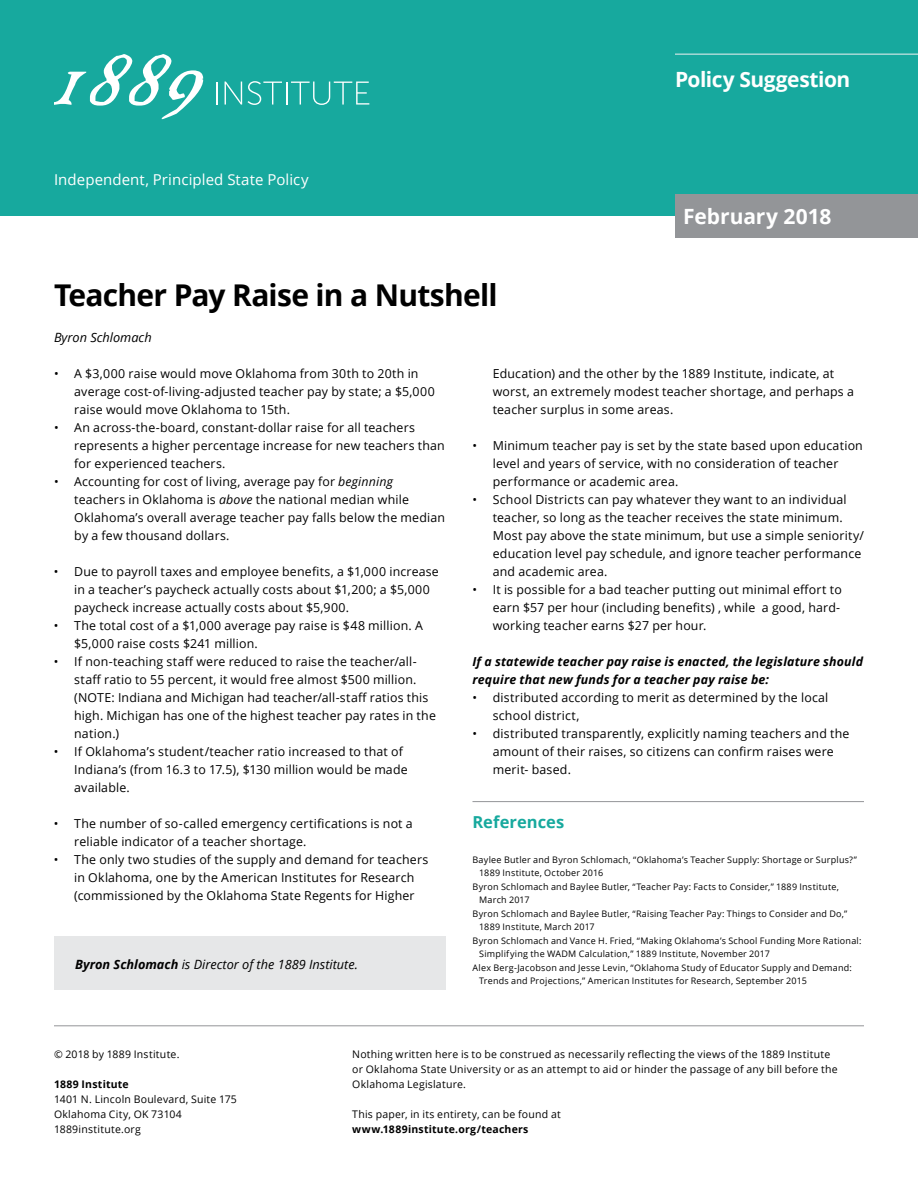
<style>
.page{position:relative;width:918px;height:1188px;background:#fff}
.page>*{position:absolute;margin:0;border:0;box-sizing:border-box;transform-origin:0 0}
.t1{font:700 30px "Open Sans";letter-spacing:-.025em;color:#000}
.t2{font:700 21px "Open Sans";letter-spacing:-.01em;color:#fff}
.t3{font:700 16.5px "Open Sans";letter-spacing:.005em;color:#17a99e}
.t4{font:15px "Open Sans";letter-spacing:.005em;color:#fff}
.t5{font:italic 12.75px "Open Sans";color:#000}
.t6{font:12.3px/18px "Open Sans";letter-spacing:.015em;color:#000}
.t7{font:italic 700 12.3px/18px "Open Sans";letter-spacing:.015em;color:#000}
.t8{font:10.5px/15px "Open Sans";letter-spacing:.02em;color:#000}
.t9{font:700 10.5px "Open Sans";letter-spacing:.02em;color:#000}
.t10{font:9px "Open Sans";letter-spacing:.025em;color:#000}
.s1{font-style:italic}
.s2{font-weight:700}
</style>
<div class="page">
<div style="left:0;top:0;width:918px;height:216px;background:#17a99e"></div>
<div style="left:675px;top:194px;width:243px;height:44px;background:#939598"></div>
<svg style="left:54px;top:54px;width:149px;height:65px"></svg>
<svg style="left:216px;top:82px;width:1px;height:23px"></svg>
<svg style="left:225px;top:82px;width:17px;height:23px"></svg>
<svg style="left:248px;top:81px;width:121px;height:24px"></svg>
<hr style="left:675px;top:54px;width:243px;height:1px;background:#f1f1f2">
<div style="left:54px;top:937px;width:392px;height:53px;background:#e6e7e8"></div>
<hr style="left:54px;top:1026px;width:810px;height:1px;background:#939598">
<hr style="left:472px;top:801px;width:392px;height:1px;background:#939598">
<p class="t4" style="left:54px;top:169px;width:256px">Independent, Principled State Policy</p>
<h1 class="t1" style="left:54px;top:274px;width:445px">Teacher Pay Raise in a Nutshell</h1>
<p class="t5" style="left:54px;top:329px;width:99px">Byron Schlomach</p>
<h2 class="t2" style="left:675px;top:64px;width:177px">Policy Suggestion</h2>
<h2 class="t2" style="left:683px;top:202px;width:150px">February 2018</h2>
<p class="t6" style="left:74px;top:364px;width:362px;text-indent:-20px">• A $3,000 raise would move Oklahoma from 30th to 20th in average cost-of-living-adjusted teacher pay by state; a $5,000 raise would move Oklahoma to 15th.</p>
<p class="t6" style="left:74px;top:418px;width:372px;text-indent:-20px">• An across-the-board, constant-dollar raise for all teachers represents a higher percentage increase for new teachers than for experienced teachers.</p>
<p class="t6" style="left:74px;top:472px;width:372px;text-indent:-20px">• Accounting for cost of living, average pay for <span class="s1">beginning </span>teachers in Oklahoma is <span class="s1">above</span> the national median while Oklahoma’s overall average teacher pay falls below the median by a few thousand dollars.</p>
<p class="t6" style="left:74px;top:562px;width:366px;text-indent:-20px">• Due to payroll taxes and employee benefits, a $1,000 increase in a teacher’s paycheck actually costs about $1,200; a $5,000 paycheck increase actually costs about $5,900.</p>
<p class="t6" style="left:74px;top:616px;width:350px;text-indent:-20px">• The total cost of a $1,000 average pay raise is $48 million. A $5,000 raise costs $241 million.</p>
<p class="t6" style="left:74px;top:652px;width:363px;text-indent:-20px">• If non-teaching staff were reduced to raise the teacher/all&shy;staff ratio to 55 percent, it would free almost $500 million. (NOTE: Indiana and Michigan had teacher/all-staff ratios this high. Michigan has one of the highest teacher pay rates in the nation.)</p>
<p class="t6" style="left:74px;top:742px;width:335px;text-indent:-20px">• If Oklahoma’s student/teacher ratio increased to that of<br>Indiana’s (from 16.3 to 17.5), $130 million would be made available.</p>
<p class="t6" style="left:74px;top:814px;width:340px;text-indent:-20px">• The number of so-called emergency certifications is not a reliable indicator of a teacher shortage.</p>
<p class="t6" style="left:54px;top:850px;width:376px;text-align:center">• The only two studies of the supply and demand for teachers in Oklahoma, one by the American Institutes for Research (commissioned by the Oklahoma State Regents for Higher</p>
<p class="t5" style="left:75px;top:955px;width:284px"><span class="s2">Byron Schlomach</span> is Director of the 1889 Institute.</p>
<p class="t6" style="left:493px;top:364px;width:363px">Education) and the other by the 1889 Institute, indicate, at worst, an extremely modest teacher shortage, and perhaps a teacher surplus in some areas.</p>
<p class="t6" style="left:493px;top:436px;width:372px;text-indent:-20px">• Minimum teacher pay is set by the state based upon education level and years of service, with no consideration of teacher performance or academic area.</p>
<p class="t6" style="left:493px;top:490px;width:373px;text-indent:-20px">• School Districts can pay whatever they want to an individual teacher, so long as the teacher receives the state minimum.<br>Most pay above the state minimum, but use a simple seniority/ education level pay schedule, and ignore teacher performance and academic area.</p>
<p class="t6" style="left:493px;top:580px;width:351px;text-indent:-20px">• It is possible for a bad teacher putting out minimal effort to earn $57 per hour (including benefits) , while a good, hard&shy;working teacher earns $27 per hour.</p>
<p class="t7" style="left:472px;top:652px;width:392px">If a statewide teacher pay raise is enacted, the legislature should require that new funds for a teacher pay raise be:</p>
<p class="t6" style="left:493px;top:688px;width:337px;text-indent:-20px">• distributed according to merit as determined by the local school district,</p>
<p class="t6" style="left:493px;top:724px;width:358px;text-indent:-20px">• distributed transparently, explicitly naming teachers and the amount of their raises, so citizens can confirm raises were merit- based.</p>
<h3 class="t3" style="left:472px;top:810px;width:93px">References</h3>
<p class="t10" style="left:472px;top:854px;width:386px">Baylee Butler and Byron Schlomach, “Oklahoma’s Teacher Supply: Shortage or Surplus?”</p>
<p class="t10" style="left:479px;top:867px;width:125px">1889 Institute, October 2016</p>
<p class="t10" style="left:472px;top:881px;width:368px">Byron Schlomach and Baylee Butler, “Teacher Pay: Facts to Consider,” 1889 Institute,</p>
<p class="t10" style="left:479px;top:894px;width:52px">March 2017</p>
<p class="t10" style="left:472px;top:908px;width:376px">Byron Schlomach and Baylee Butler, “Raising Teacher Pay: Things to Consider and Do,”</p>
<p class="t10" style="left:479px;top:921px;width:117px">1889 Institute, March 2017</p>
<p class="t10" style="left:472px;top:935px;width:390px">Byron Schlomach and Vance H. Fried, “Making Oklahoma’s School Funding More Rational:</p>
<p class="t10" style="left:479px;top:948px;width:292px">Simplifying the WADM Calculation,” 1889 Institute, November 2017</p>
<p class="t10" style="left:472px;top:962px;width:381px">Alex Berg-Jacobson and Jesse Levin, “Oklahoma Study of Educator Supply and Demand:</p>
<p class="t10" style="left:479px;top:975px;width:329px">Trends and Projections,” American Institutes for Research, September 2015</p>
<p class="t8" style="left:54px;top:1046px;width:127px">© 2018 by 1889 Institute.</p>
<p class="t9" style="left:54px;top:1077px;width:76px">1889 Institute</p>
<p class="t8" style="left:54px;top:1091px;width:184px">1401 N. Lincoln Boulevard, Suite 175<br>Oklahoma City, OK 73104<br>1889institute.org</p>
<p class="t8" style="left:352px;top:1046px;width:487px">Nothing written here is to be construed as necessarily reflecting the views of the 1889 Institute or Oklahoma State University or as an attempt to aid or hinder the passage of any bill before the<br>Oklahoma Legislature.</p>
<p class="t8" style="left:352px;top:1106px;width:210px">This paper, in its entirety, can be found at</p>
<p class="t9" style="left:352px;top:1122px;width:178px">www.1889institute.org/teachers</p>
</div>
